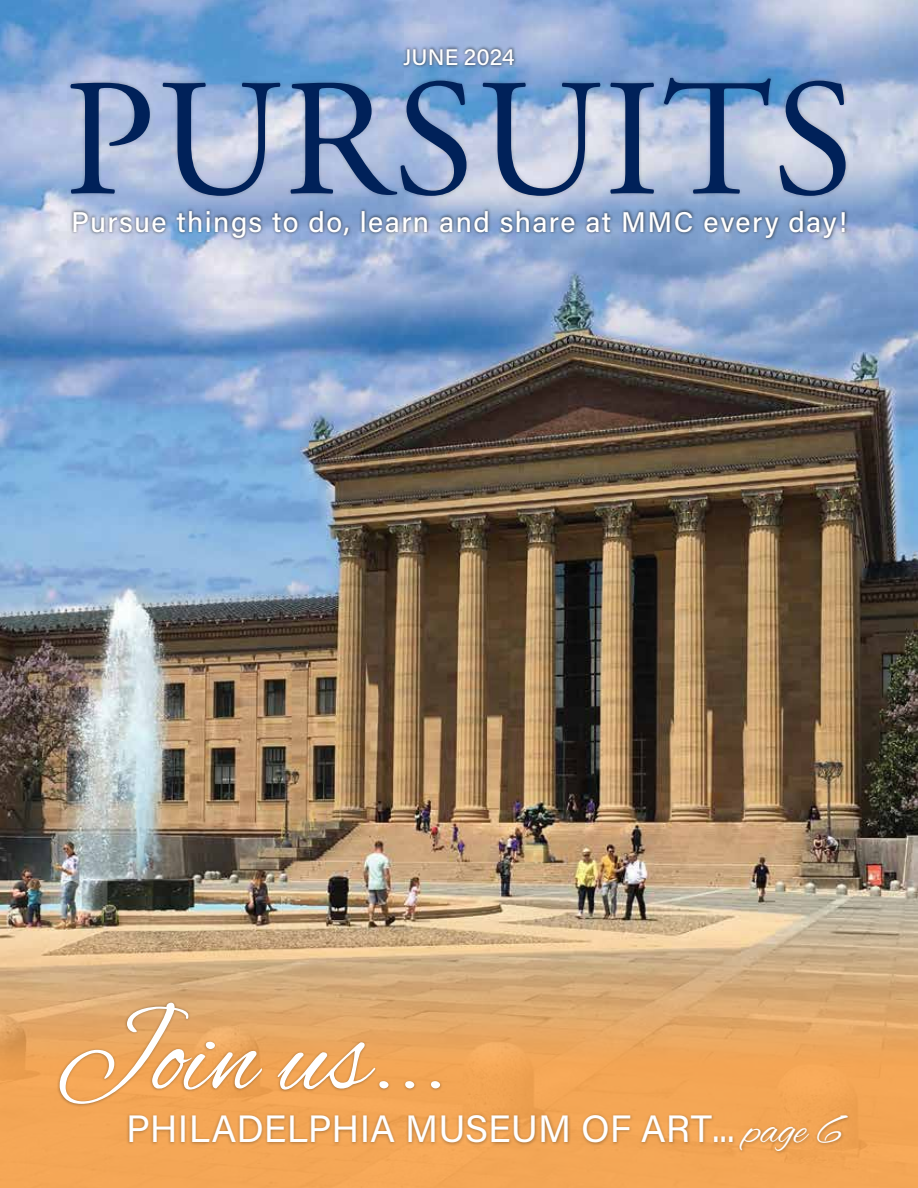
<style>
.page{position:relative;width:918px;height:1188px;background:#fff}
.page>*{position:absolute;margin:0;border:0;box-sizing:border-box;transform-origin:0 0}
.t1{font:166.5px "Adobe Garamond Pro";letter-spacing:.015em;color:#002159}
.t2{font:114.15px "Alex Brush";color:#fff}
.t3{font:38.1px "Acumin Pro";color:#fff}
.t4{font:500 28.5px "Acumin Pro";letter-spacing:.05em;color:#fff}
.t5{font:500 22.5px "Acumin Pro";color:#fff}
.s1{font-size:119.55px}
.s2{font-size:37.5px}
.s3{font-family:"Alex Brush";font-size:43.95px}
</style>
<div class="page">
<img style="left:0;top:0;width:918px;height:909px">
<svg style="left:0;top:909px;width:918px;height:279px;background:#e0aa6e"></svg>
<div style="left:400px;top:45px;width:118px;height:24px;background:#000;opacity:.68"></div>
<div style="left:70px;top:207px;width:779px;height:34px;background:#000;opacity:.68"></div>
<div style="left:126px;top:1112px;width:725px;height:43px;background:#000;opacity:.32"></div>
<div style="left:57px;top:1000px;width:386px;height:107px;background:#000;opacity:.32"></div>
<div style="left:67px;top:74px;width:782px;height:125px;background:#000;opacity:.19"></div>
<p class="t5" style="left:403px;top:41px;width:113px">JUNE 2024</p>
<h1 class="t1" style="left:64px;top:40px;width:792px">PURSUITS</h1>
<p class="t4" style="left:71px;top:202px;width:777px">Pursue things to do, learn and share at MMC every day!</p>
<h2 class="t2" style="left:55px;top:994px;width:393px"><span class="s1">J</span>oin us...</h2>
<h3 class="t3" style="left:126px;top:1103px;width:718px">PHILADELPHIA MUSEUM OF ART<span class="s2">...</span> <span class="s3">page 6</span></h3>
</div>
